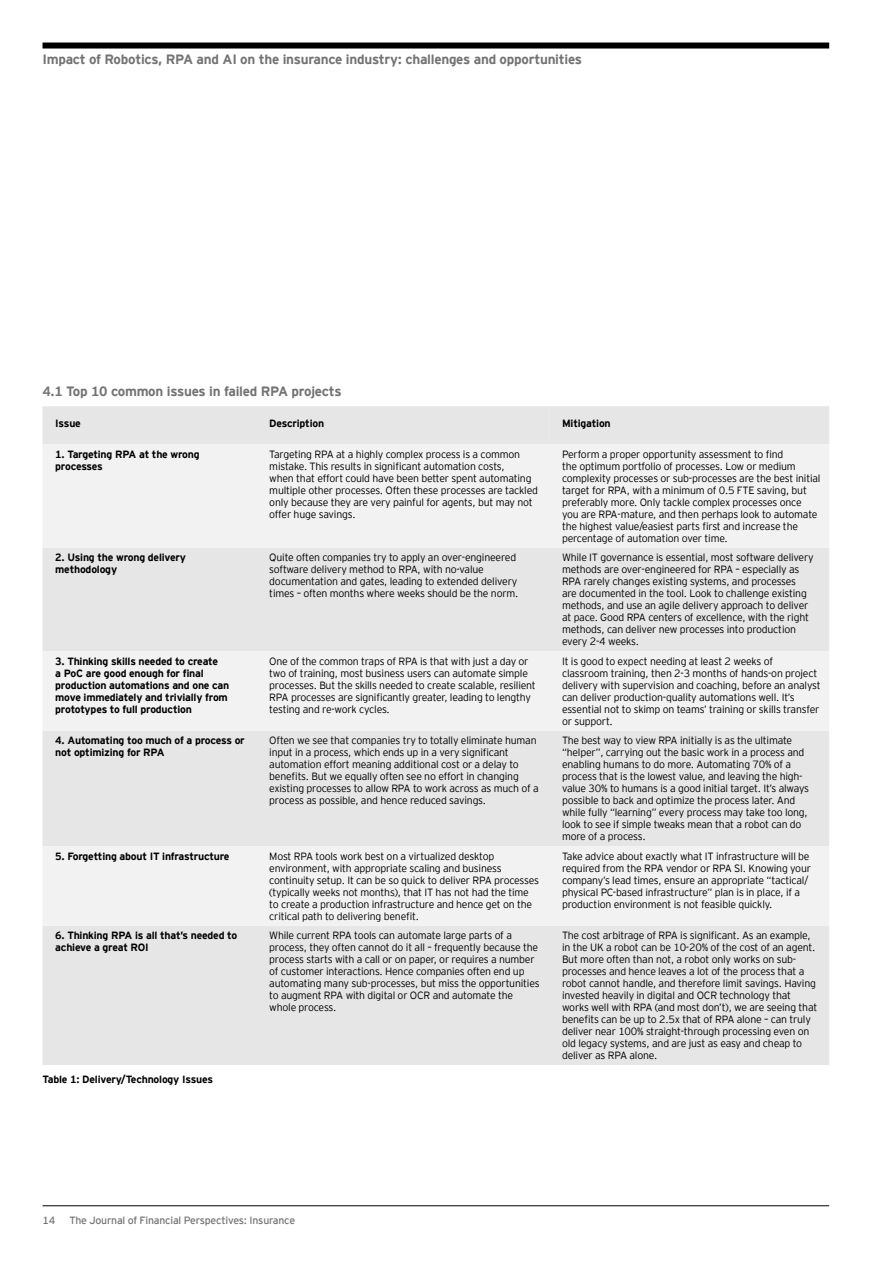
<style>
.page{position:relative;width:893px;height:1263px;background:#fff}
.page>*{position:absolute;margin:0;border:0;box-sizing:border-box;transform-origin:0 0}
.t1{font:700 13.5px "EY Interstate";letter-spacing:-.02em;color:#747373}
.t2{font:300 10.5px/12px "EY Interstate";letter-spacing:-.02em;color:#000}
.t3{font:700 10.5px/12px "EY Interstate";letter-spacing:-.02em;color:#000}
.t4{font:10.5px "EY Interstate";letter-spacing:-.02em;color:#747373}
</style>
<div class="page">
<hr style="left:43px;top:1205px;width:786px;height:1px;background:#000">
<div style="left:43px;top:43px;width:786px;height:6px;background:#000"></div>
<div style="left:43px;top:926px;width:786px;height:139px;background:#e6e6e6"></div>
<div style="left:43px;top:406px;width:786px;height:38px;background:#e6e6e6"></div>
<svg style="left:43px;top:444px;width:786px;height:482px;fill:#f3f2f2"></svg>
<p class="t1" style="left:43px;top:49px;width:541px">Impact of Robotics, RPA and AI on the insurance industry: challenges and opportunities</p>
<p class="t1" style="left:43px;top:381px;width:301px">4.1 Top 10 common issues in failed RPA projects</p>
<p class="t3" style="left:55px;top:417px;width:27px">Issue</p>
<p class="t3" style="left:269px;top:417px;width:56px">Description</p>
<p class="t3" style="left:562px;top:417px;width:50px">Mitigation</p>
<p class="t3" style="left:55px;top:447px;width:146px">1. Targeting RPA at the wrong processes</p>
<p class="t2" style="left:269px;top:447px;width:270px">Targeting RPA at a highly complex process is a common mistake. This results in significant automation costs,<br>when that effort could have been better spent automating multiple other processes. Often these processes are tackled only because they are very painful for agents, but may not offer huge savings.</p>
<p class="t2" style="left:562px;top:448px;width:260px">Perform a proper opportunity assessment to find<br>the optimum portfolio of processes. Low or medium complexity processes or sub-processes are the best initial target for RPA, with a minimum of 0.5 FTE saving, but preferably more. Only tackle complex processes once you are RPA-mature, and then perhaps look to automate the highest value/easiest parts first and increase the percentage of automation over time.</p>
<p class="t3" style="left:55px;top:551px;width:132px">2. Using the wrong delivery methodology</p>
<p class="t2" style="left:269px;top:551px;width:251px">Quite often companies try to apply an over-engineered software delivery method to RPA, with no-value documentation and gates, leading to extended delivery times – often months where weeks should be the norm.</p>
<p class="t2" style="left:562px;top:551px;width:253px">While IT governance is essential, most software delivery methods are over-engineered for RPA – especially as RPA rarely changes existing systems, and processes<br>are documented in the tool. Look to challenge existing methods, and use an agile delivery approach to deliver at pace. Good RPA centers of excellence, with the right methods, can deliver new processes into production every 2-4 weeks.</p>
<p class="t3" style="left:55px;top:654px;width:176px">3. Thinking skills needed to create<br>a PoC are good enough for final production automations and one can move immediately and trivially from prototypes to full production</p>
<p class="t2" style="left:269px;top:654px;width:268px">One of the common traps of RPA is that with just a day or two of training, most business users can automate simple processes. But the skills needed to create scalable, resilient RPA processes are significantly greater, leading to lengthy testing and re-work cycles.</p>
<p class="t2" style="left:562px;top:654px;width:260px">It is good to expect needing at least 2 weeks of classroom training, then 2-3 months of hands-on project delivery with supervision and coaching, before an analyst can deliver production-quality automations well. It’s essential not to skimp on teams’ training or skills transfer or support.</p>
<p class="t3" style="left:55px;top:734px;width:191px">4. Automating too much of a process or not optimizing for RPA</p>
<p class="t2" style="left:269px;top:734px;width:271px">Often we see that companies try to totally eliminate human input in a process, which ends up in a very significant automation effort meaning additional cost or a delay to benefits. But we equally often see no effort in changing existing processes to allow RPA to work across as much of a process as possible, and hence reduced savings.</p>
<p class="t2" style="left:562px;top:734px;width:249px">The best way to view RPA initially is as the ultimate “helper”, carrying out the basic work in a process and enabling humans to do more. Automating 70% of a process that is the lowest value, and leaving the high&shy;value 30% to humans is a good initial target. It’s always possible to back and optimize the process later. And while fully “learning” every process may take too long, look to see if simple tweaks mean that a robot can do more of a process.</p>
<p class="t3" style="left:55px;top:849px;width:176px">5. Forgetting about IT infrastructure</p>
<p class="t2" style="left:269px;top:849px;width:271px">Most RPA tools work best on a virtualized desktop environment, with appropriate scaling and business continuity setup. It can be so quick to deliver RPA processes (typically weeks not months), that IT has not had the time to create a production infrastructure and hence get on the critical path to delivering benefit.</p>
<p class="t2" style="left:562px;top:849px;width:250px">Take advice about exactly what IT infrastructure will be required from the RPA vendor or RPA SI. Knowing your company’s lead times, ensure an appropriate “tactical/ physical PC-based infrastructure” plan is in place, if a production environment is not feasible quickly.</p>
<p class="t3" style="left:55px;top:929px;width:183px">6. Thinking RPA is all that’s needed to achieve a great ROI</p>
<p class="t2" style="left:269px;top:929px;width:272px">While current RPA tools can automate large parts of a process, they often cannot do it all – frequently because the process starts with a call or on paper, or requires a number of customer interactions. Hence companies often end up automating many sub-processes, but miss the opportunities to augment RPA with digital or OCR and automate the whole process.</p>
<p class="t2" style="left:562px;top:929px;width:257px">The cost arbitrage of RPA is significant. As an example, in the UK a robot can be 10-20% of the cost of an agent.<br>But more often than not, a robot only works on sub&shy;processes and hence leaves a lot of the process that a robot cannot handle, and therefore limit savings. Having invested heavily in digital and OCR technology that works well with RPA (and most don’t), we are seeing that benefits can be up to 2.5x that of RPA alone – can truly deliver near 100% straight-through processing even on old legacy systems, and are just as easy and cheap to deliver as RPA alone.</p>
<p class="t3" style="left:43px;top:1073px;width:172px">Table 1: Delivery/Technology Issues</p>
<p class="t4" style="left:43px;top:1213px;width:14px">14</p>
<p class="t4" style="left:69px;top:1213px;width:227px">The Journal of Financial Perspectives: Insurance</p>
</div>
